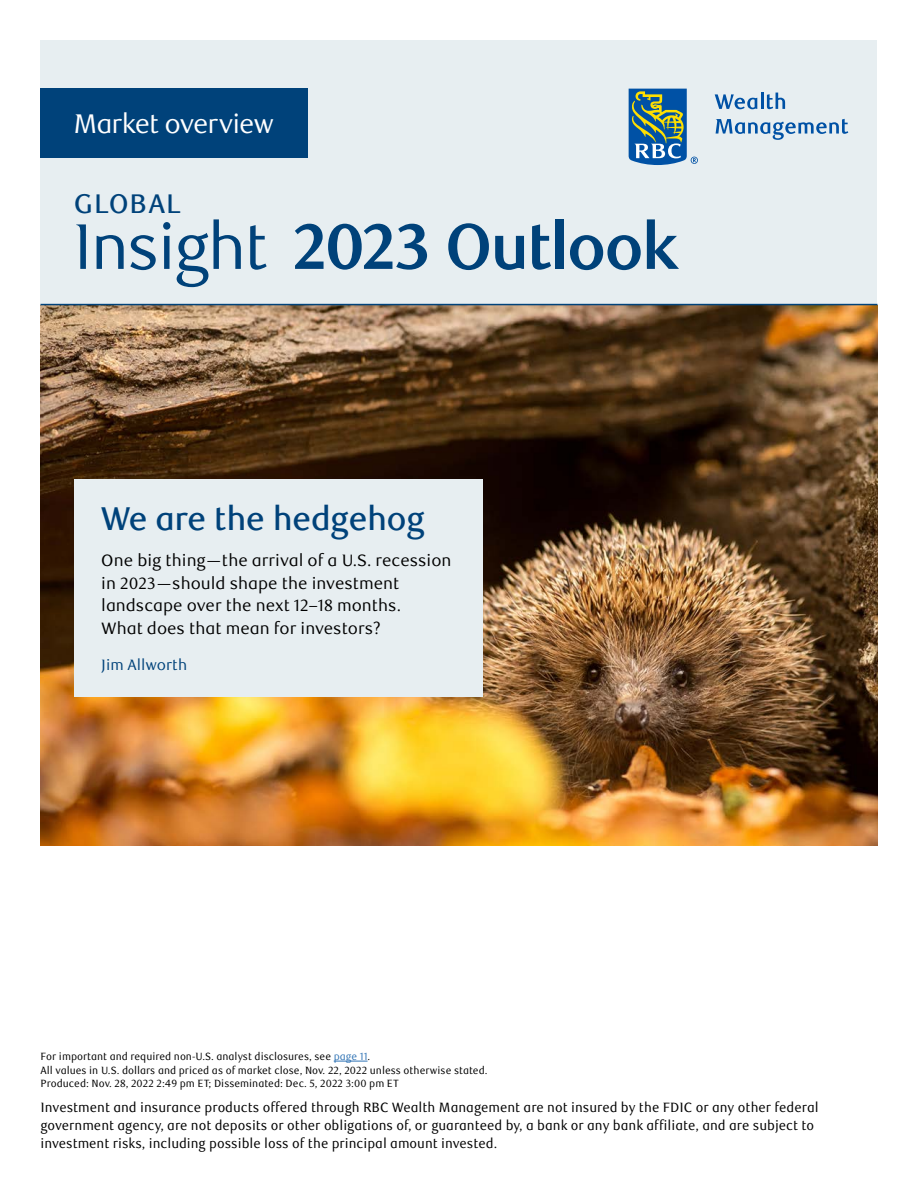
<style>
.page{position:relative;width:918px;height:1188px;background:#fff}
.page>*{position:absolute;margin:0;border:0;box-sizing:border-box;transform-origin:0 0}
.Cover_2023_Regional_2023_title_pt_1{font:700 64.5px "RBC Display";letter-spacing:-.025em;color:#00427a}
.Cover_2023_Cover_region_name{font:500 33px "RBC Display";color:#00427a}
.Cover_2023_Cover_blue_tab{font:27px "RBC Display";letter-spacing:-.01em;color:#fff}
.Cover_2023_Regional_2023_title_pt_1-2{font:500 27px "RBC Display";letter-spacing:.05em;color:#00427a}
.Cover_2023_Cover_teaser{font:16.5px/22.5px "RBC Text";color:#000}
.Cover_2023_Cover_authors{font:15px "RBC Text";color:#00427a}
.Cover_2023_Cover_disclaimer_footer{font:13.5px/18px "RBC Text Cond";color:#000}
.Cover_2023_Cover_tiny_legal{font:10.5px "RBC Text Cond";color:#000}
.s1{font-weight:400}
.s2{color:#3174b5}
</style>
<div class="page">
<img style="left:40px;top:305px;width:838px;height:540px">
<div style="left:40px;top:40px;width:838px;height:265px;background:#e7eef1"></div>
<svg style="left:629px;top:89px;width:69px;height:76px"></svg>
<svg style="left:715px;top:93px;width:70px;height:16px"></svg>
<svg style="left:716px;top:119px;width:132px;height:21px"></svg>
<div style="left:40px;top:89px;width:268px;height:69px;background:#00427a"></div>
<hr style="left:40px;top:304px;width:838px;height:1px;background:#00427a">
<div style="left:74px;top:480px;width:409px;height:217px;background:#e7eef1"></div>
<hr style="left:334px;top:1061px;width:34px;height:1px;background:#3174b5">
<p class="Cover_2023_Cover_blue_tab" style="left:74px;top:108px;width:201px">Market overview</p>
<h1 class="Cover_2023_Regional_2023_title_pt_1-2" style="left:74px;top:188px;width:108px">GLOBAL</h1>
<h1 class="Cover_2023_Regional_2023_title_pt_1" style="left:74px;top:209px;width:606px"><span class="s1">Insight</span> 2023 Outlook</h1>
<p class="Cover_2023_Cover_region_name" style="left:101px;top:500px;width:325px">We are the hedgehog</p>
<p class="Cover_2023_Cover_teaser" style="left:101px;top:550px;width:352px">One big thing—the arrival of a U.S. recession in 2023—should shape the investment landscape over the next 12–18 months.<br>What does that mean for investors?</p>
<p class="Cover_2023_Cover_authors" style="left:101px;top:656px;width:87px">Jim Allworth</p>
<p class="Cover_2023_Cover_tiny_legal" style="left:40px;top:1050px;width:331px">For important and required non-U.S. analyst disclosures, see <span class="s2">page 11</span>.</p>
<p class="Cover_2023_Cover_tiny_legal" style="left:40px;top:1064px;width:449px">All values in U.S. dollars and priced as of market close, Nov. 22, 2022 unless otherwise stated.</p>
<p class="Cover_2023_Cover_tiny_legal" style="left:40px;top:1077px;width:360px">Produced: Nov. 28, 2022 2:49 pm ET; Disseminated: Dec. 5, 2022 3:00 pm ET</p>
<p class="Cover_2023_Cover_disclaimer_footer" style="left:40px;top:1098px;width:780px">Investment and insurance products offered through RBC Wealth Management are not insured by the FDIC or any other federal government agency, are not deposits or other obligations of, or guaranteed by, a bank or any bank affiliate, and are subject to investment risks, including possible loss of the principal amount invested.</p>
</div>
